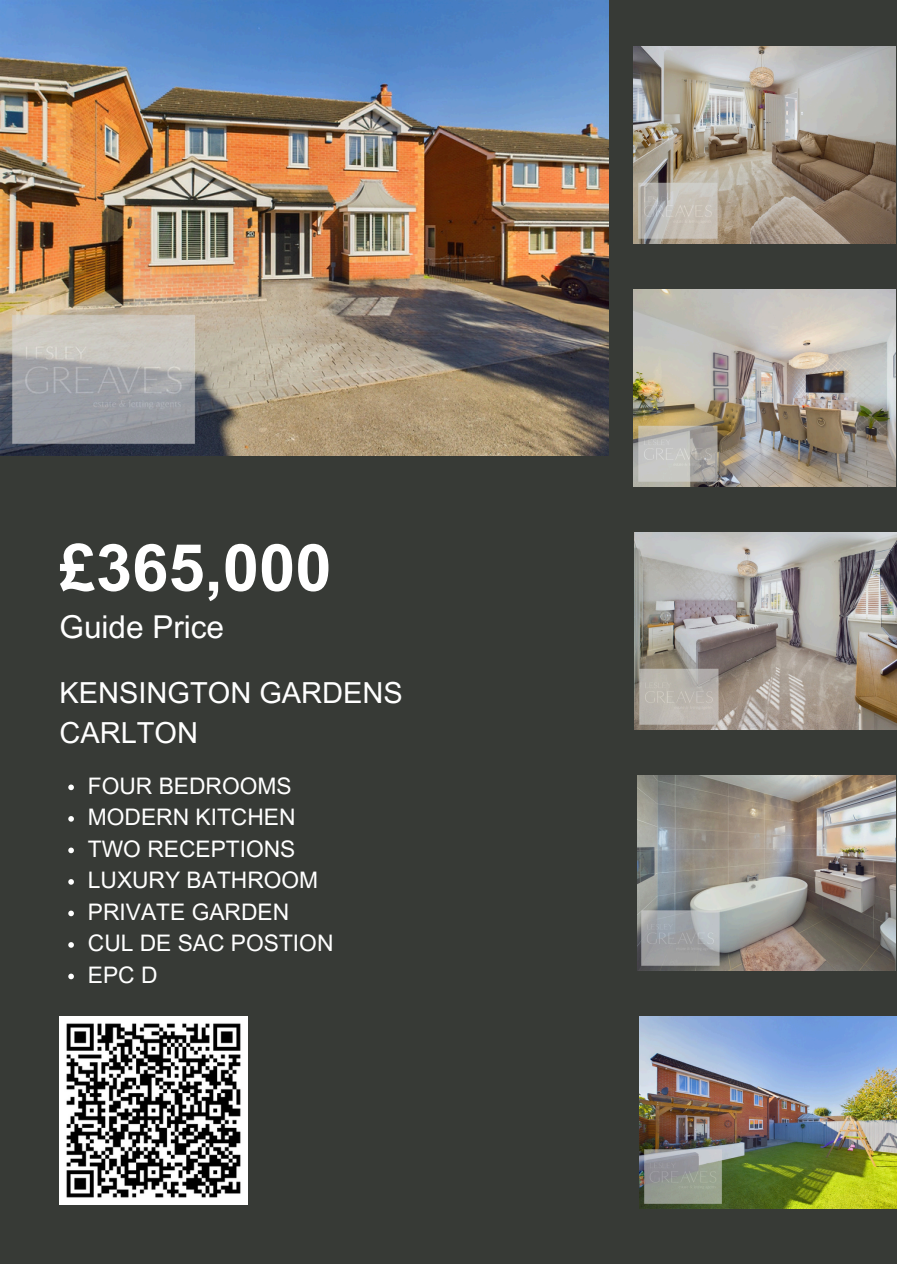
<style>
.page{position:relative;width:897px;height:1264px;background:#fff}
.page>*{position:absolute;margin:0;border:0;box-sizing:border-box;transform-origin:0 0}
.t1{font:700 65.25px "Arial MT Pro";color:#fff}
.t2{font:31.5px "Arial MT Pro";color:#fff}
.t3{font:28.95px/40.5px "Arial MT Pro";color:#fff}
.t4{font:22.8px "Arial MT Pro";color:#fff}
.s1{font-family:"Arial"}
</style>
<div class="page">
<div style="left:0;top:0;width:897px;height:1263px;background:#373a36"></div>
<img style="left:0;top:0;width:609px;height:456px">
<img style="left:633px;top:289px;width:263px;height:197px">
<img style="left:633px;top:47px;width:263px;height:197px">
<img style="left:637px;top:775px;width:258px;height:195px">
<img style="left:634px;top:532px;width:262px;height:197px">
<img style="left:639px;top:1016px;width:257px;height:192px">
<img style="left:60px;top:1016px;width:187px;height:188px">
<svg style="left:68px;top:784px;width:6px;height:6px"></svg>
<svg style="left:68px;top:816px;width:6px;height:5px"></svg>
<svg style="left:68px;top:847px;width:6px;height:6px"></svg>
<svg style="left:68px;top:879px;width:6px;height:5px"></svg>
<svg style="left:68px;top:910px;width:6px;height:6px"></svg>
<svg style="left:68px;top:942px;width:6px;height:5px"></svg>
<svg style="left:68px;top:973px;width:6px;height:6px"></svg>
<p class="t1" style="left:60px;top:543px;width:273px">£3<span class="s1">6</span>5,000</p>
<p class="t2" style="left:60px;top:615px;width:166px">Guide Price</p>
<p class="t3" style="left:60px;top:675px;width:344px">KENSINGTON GARDENS<br>CARLTON</p>
<p class="t4" style="left:88px;top:777px;width:205px">FOUR BEDROOMS</p>
<p class="t4" style="left:88px;top:808px;width:209px">MODERN KITCHEN</p>
<p class="t4" style="left:88px;top:840px;width:209px">TWO RECEPTIONS</p>
<p class="t4" style="left:88px;top:871px;width:232px">LUXURY BATHROOM</p>
<p class="t4" style="left:88px;top:903px;width:203px">PRIVATE GARDEN</p>
<p class="t4" style="left:88px;top:934px;width:247px">CUL DE SAC POSTION</p>
<p class="t4" style="left:88px;top:966px;width:71px">EPC D</p>
</div>
